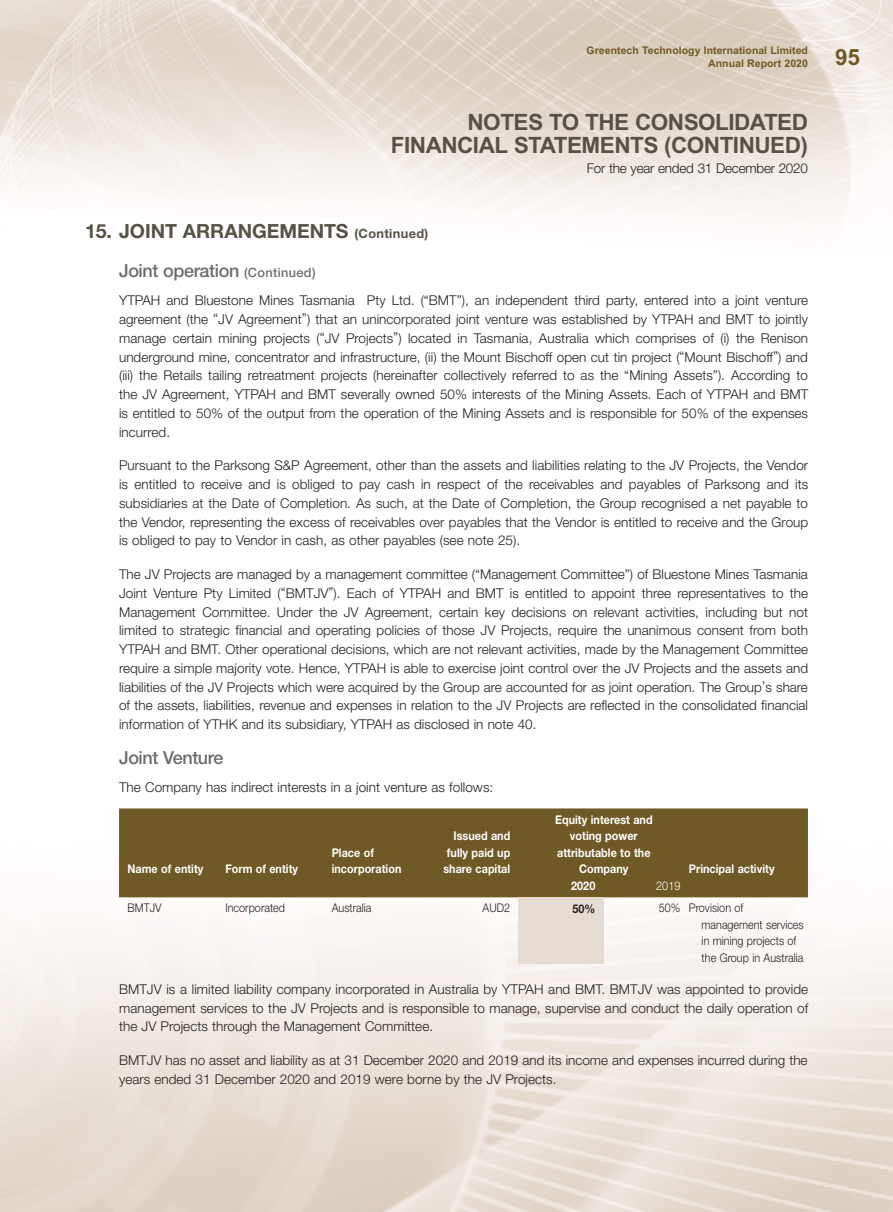
<style>
.page{position:relative;width:893px;height:1212px;background:#fff}
.page>*{position:absolute;margin:0;border:0;box-sizing:border-box;transform-origin:0 0}
.t1{font:700 22.5px/22.5px "Arial MT Std";letter-spacing:-.02em;color:#575245;text-align:right}
.t2{font:700 22.5px "Arial MT Std";color:#6f5924}
.Heading_1{font:700 19.5px "Helvetica Neue LT Std";color:#575245}
.Heading_2{font:500 18px "Helvetica Neue LT Std";letter-spacing:-.02em;color:#6c6d70}
.Body_Text{font:300 13.5px/18.8px "Helvetica Neue LT Std";letter-spacing:.005em;color:#231f20;text-align:justify}
.Body_Text-2{font:300 13.5px "Helvetica Neue LT Std";letter-spacing:-.015em;color:#231f20}
.Body_Text-3{font:700 12px "Helvetica Neue LT Std";letter-spacing:.005em;color:#fff;scale:.9 1}
.Body_Text-4{font:300 12px/16.5px "Helvetica Neue LT Std";letter-spacing:.005em;color:#231f20;scale:.9 1}
.Body_Text-5{font:300 12px "Helvetica Neue LT Std";color:#fff;scale:.9 1}
.Body_Text-6{font:700 12px "Helvetica Neue LT Std";color:#231f20;scale:.9 1}
.t3{font:700 10.5px/12.8px "Arial MT Std";letter-spacing:.005em;color:#6f5924;text-align:right}
.s1{font-size:12.75px}
</style>
<div class="page">
<img style="left:0;top:0;width:893px;height:1212px">
<div style="left:119px;top:808px;width:689px;height:89px;background:#6f5924"></div>
<div style="left:519px;top:897px;width:85px;height:66px;background:#e5dbd0"></div>
<p class="t3" style="left:587px;top:44px;width:223px">Greentech Technology International Limited<br>Annual Report 2020</p>
<h1 class="t1" style="left:391px;top:111px;width:419px">NOTES TO THE CONSOLIDATED<br>FINANCIAL STATEMENTS (CONTINUED)</h1>
<p class="Body_Text-2" style="left:587px;top:160px;width:223px">For the year ended 31 December 2020</p>
<p class="Heading_1" style="left:85px;top:219px;width:345px">15. JOINT ARRANGEMENTS <span class="s1">(Continued)</span></p>
<p class="Heading_2" style="left:119px;top:260px;width:198px">Joint operation <span class="s1">(Continued)</span></p>
<p class="Body_Text" style="left:119px;top:291px;width:691px">YTPAH and Bluestone Mines Tasmania Pty Ltd. (“BMT”), an independent third party, entered into a joint venture agreement (the “JV Agreement”) that an unincorporated joint venture was established by YTPAH and BMT to jointly manage certain mining projects (“JV Projects”) located in Tasmania, Australia which comprises of (i) the Renison underground mine, concentrator and infrastructure, (ii) the Mount Bischoff open cut tin project (“Mount Bischoff”) and (iii) the Retails tailing retreatment projects (hereinafter collectively referred to as the “Mining Assets”). According to the JV Agreement, YTPAH and BMT severally owned 50% interests of the Mining Assets. Each of YTPAH and BMT is entitled to 50% of the output from the operation of the Mining Assets and is responsible for 50% of the expenses incurred.</p>
<p class="Body_Text" style="left:119px;top:456px;width:691px">Pursuant to the Parksong S&amp;P Agreement, other than the assets and liabilities relating to the JV Projects, the Vendor is entitled to receive and is obliged to pay cash in respect of the receivables and payables of Parksong and its subsidiaries at the Date of Completion. As such, at the Date of Completion, the Group recognised a net payable to the Vendor, representing the excess of receivables over payables that the Vendor is entitled to receive and the Group is obliged to pay to Vendor in cash, as other payables (see note 25).</p>
<p class="Body_Text" style="left:119px;top:565px;width:691px">The JV Projects are managed by a management committee (“Management Committee”) of Bluestone Mines Tasmania Joint Venture Pty Limited (“BMTJV”). Each of YTPAH and BMT is entitled to appoint three representatives to the Management Committee. Under the JV Agreement, certain key decisions on relevant activities, including but not limited to strategic financial and operating policies of those JV Projects, require the unanimous consent from both YTPAH and BMT. Other operational decisions, which are not relevant activities, made by the Management Committee require a simple majority vote. Hence, YTPAH is able to exercise joint control over the JV Projects and the assets and liabilities of the JV Projects which were acquired by the Group are accounted for as joint operation. The Group’s share of the assets, liabilities, revenue and expenses in relation to the JV Projects are reflected in the consolidated financial information of YTHK and its subsidiary, YTPAH as disclosed in note 40.</p>
<p class="Heading_2" style="left:119px;top:746px;width:106px">Joint Venture</p>
<p class="Body_Text" style="left:119px;top:777px;width:376px">The Company has indirect interests in a joint venture as follows:</p>
<p class="Body_Text-3" style="left:128px;top:861px;width:86px">Name of entity</p>
<p class="Body_Text-3" style="left:225px;top:861px;width:82px">Form of entity</p>
<p class="Body_Text-3" style="left:332px;top:845px;width:49px">Place of</p>
<p class="Body_Text-3" style="left:332px;top:861px;width:79px">incorporation</p>
<p class="Body_Text-3" style="left:453px;top:828px;width:65px">Issued and</p>
<p class="Body_Text-3" style="left:447px;top:845px;width:72px">fully paid up</p>
<p class="Body_Text-3" style="left:443px;top:861px;width:76px">share capital</p>
<p class="Body_Text-3" style="left:555px;top:812px;width:110px">Equity interest and</p>
<p class="Body_Text-3" style="left:570px;top:828px;width:77px">voting power</p>
<p class="Body_Text-3" style="left:557px;top:845px;width:105px">attributable to the</p>
<p class="Body_Text-3" style="left:579px;top:861px;width:56px">Company</p>
<p class="Body_Text-3" style="left:689px;top:861px;width:97px">Principal activity</p>
<p class="Body_Text-3" style="left:571px;top:878px;width:28px">2020</p>
<p class="Body_Text-5" style="left:656px;top:878px;width:28px">2019</p>
<p class="Body_Text-4" style="left:128px;top:900px;width:39px">BMTJV</p>
<p class="Body_Text-4" style="left:225px;top:900px;width:68px">Incorporated</p>
<p class="Body_Text-4" style="left:332px;top:900px;width:46px">Australia</p>
<p class="Body_Text-4" style="left:483px;top:900px;width:32px">AUD2</p>
<p class="Body_Text-6" style="left:572px;top:901px;width:27px">50%</p>
<p class="Body_Text-4" style="left:659px;top:900px;width:26px">50%</p>
<p class="Body_Text-4" style="left:702px;top:900px;width:115px;text-indent:-13px">Provision of management services in mining projects of the Group in Australia</p>
<p class="Body_Text" style="left:119px;top:979px;width:691px">BMTJV is a limited liability company incorporated in Australia by YTPAH and BMT. BMTJV was appointed to provide management services to the JV Projects and is responsible to manage, supervise and conduct the daily operation of the JV Projects through the Management Committee.</p>
<p class="Body_Text" style="left:119px;top:1051px;width:690px">BMTJV has no asset and liability as at 31 December 2020 and 2019 and its income and expenses incurred during the years ended 31 December 2020 and 2019 were borne by the JV Projects.</p>
<h1 class="t2" style="left:835px;top:44px;width:26px">95</h1>
</div>
